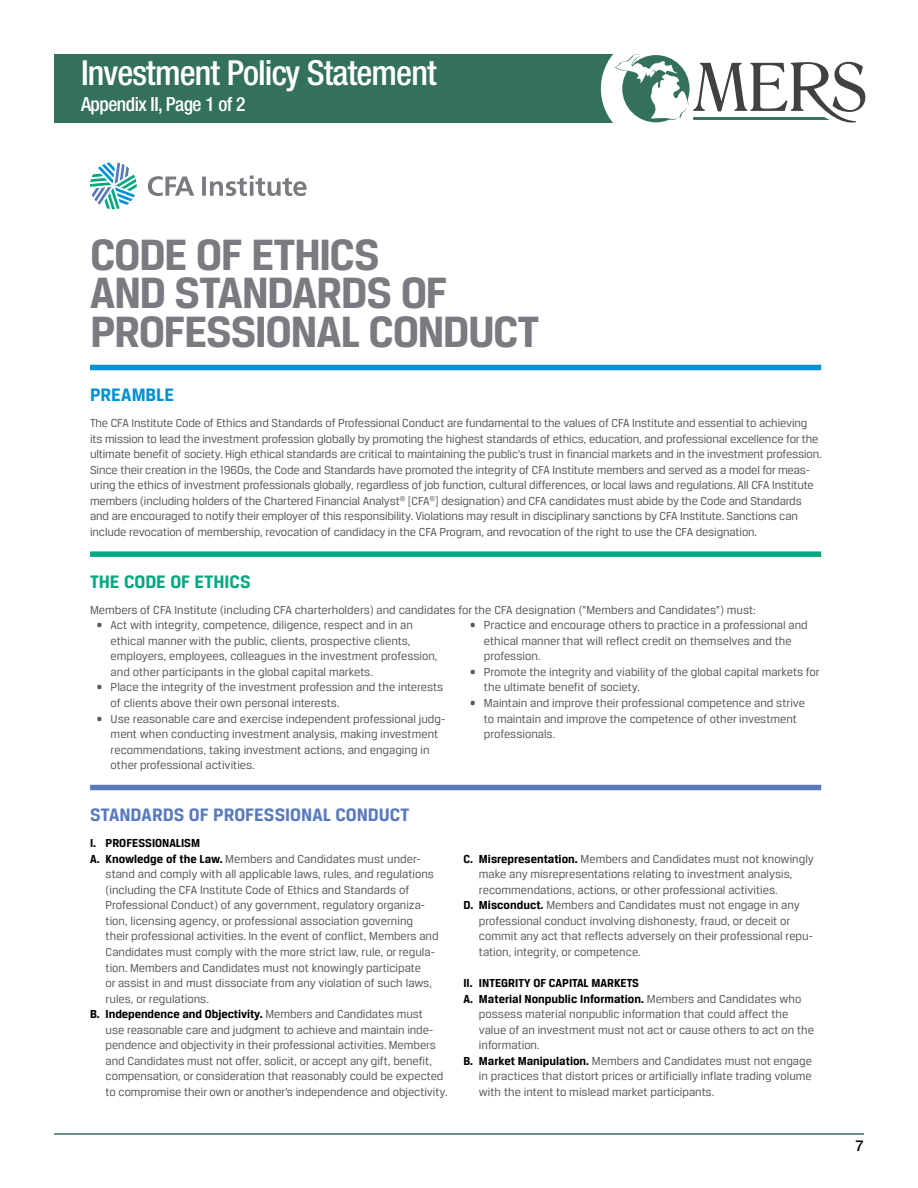
<style>
.page{position:relative;width:918px;height:1188px;background:#fff}
.page>*{position:absolute;margin:0;border:0;box-sizing:border-box;transform-origin:0 0}
.t1{font:700 46.65px/38.4px "CFA Breuer Text";letter-spacing:-.035em;color:#7b7a80}
.t2{font:500 condensed 34.5px "Helvetica Neue LT Std";letter-spacing:-.025em;color:#fff}
.t3{font:500 condensed 19.5px "Helvetica Neue LT Std";letter-spacing:-.025em;color:#fff}
.t4{font:700 19.2px "CFA Breuer Text";color:#587abc}
.t5{font:700 19.2px "CFA Breuer Text";letter-spacing:-.005em;color:#00a881}
.t6{font:700 19.2px "CFA Breuer Text";color:#0091d1}
.t7{font:500 15px "Helvetica Neue LT Std";color:#000}
.t8{font:12.3px/15.6px "CFA Breuer Text";color:#58595b}
.t9{font:700 12.3px "CFA Breuer Text";color:#000}
.s1{font-weight:700;color:#000}
.s2{font-weight:400;color:#58595b}
</style>
<div class="page">
<hr style="left:54px;top:1133px;width:810px;height:2px;background:#34715b">
<div style="left:54px;top:54px;width:582px;height:69px;background:#34715b"></div>
<div style="left:601px;top:34px;width:109px;height:109px;background:#fff;border-radius:50%"></div>
<svg style="left:614px;top:54px;width:251px;height:69px"></svg>
<svg style="left:90px;top:163px;width:47px;height:46px"></svg>
<svg style="left:148px;top:176px;width:46px;height:20px"></svg>
<hr style="left:202px;top:177px;width:4px;height:19px;background:#838287">
<svg style="left:210px;top:175px;width:97px;height:21px"></svg>
<div style="left:90px;top:365px;width:731px;height:5px;background:#0091d1"></div>
<div style="left:90px;top:551px;width:731px;height:6px;background:#00a881"></div>
<div style="left:90px;top:785px;width:731px;height:5px;background:#587abc"></div>
<h2 class="t2" style="left:81px;top:52px;width:357px">Investment Policy Statement</h2>
<h3 class="t3" style="left:81px;top:92px;width:166px">Appendix II, Page 1 of 2</h3>
<h1 class="t1" style="left:90px;top:235px;width:451px">CODE OF ETHICS<br>AND STANDARDS OF<br>PROFESSIONAL CONDUCT</h1>
<h3 class="t6" style="left:90px;top:384px;width:86px">PREAMBLE</h3>
<p class="t8" style="left:90px;top:415px;width:733px">The CFA Institute Code of Ethics and Standards of Professional Conduct are fundamental to the values of CFA Institute and essential to achieving its mission to lead the investment profession globally by promoting the highest standards of ethics, education, and professional excellence for the ultimate benefit of society. High ethical standards are critical to maintaining the public’s trust in financial markets and in the investment profession.<br>Since their creation in the 1960s, the Code and Standards have promoted the integrity of CFA Institute members and served as a model for meas&shy;uring the ethics of investment professionals globally, regardless of job function, cultural differences, or local laws and regulations. All CFA Institute members (including holders of the Chartered Financial Analyst<sup>®</sup> [CFA<sup>®</sup>] designation) and CFA candidates must abide by the Code and Standards and are encouraged to notify their employer of this responsibility. Violations may result in disciplinary sanctions by CFA Institute. Sanctions can include revocation of membership, revocation of candidacy in the CFA Program, and revocation of the right to use the CFA designation.</p>
<h3 class="t5" style="left:90px;top:571px;width:162px">THE CODE OF ETHICS</h3>
<p class="t8" style="left:90px;top:602px;width:667px">Members of CFA Institute (including CFA charterholders) and candidates for the CFA designation (“Members and Candidates”) must:</p>
<p class="t8" style="left:111px;top:617px;width:328px;text-indent:-14px">• Act with integrity, competence, diligence, respect and in an ethical manner with the public, clients, prospective clients, employers, employees, colleagues in the investment profession, and other participants in the global capital markets.</p>
<p class="t8" style="left:111px;top:679px;width:334px;text-indent:-14px">• Place the integrity of the investment profession and the interests of clients above their own personal interests.</p>
<p class="t8" style="left:111px;top:711px;width:336px;text-indent:-14px">• Use reasonable care and exercise independent professional judg&shy;ment when conducting investment analysis, making investment recommendations, taking investment actions, and engaging in other professional activities.</p>
<p class="t8" style="left:484px;top:617px;width:325px;text-indent:-14px">• Practice and encourage others to practice in a professional and ethical manner that will reflect credit on themselves and the profession.</p>
<p class="t8" style="left:484px;top:664px;width:337px;text-indent:-14px">• Promote the integrity and viability of the global capital markets for the ultimate benefit of society.</p>
<p class="t8" style="left:484px;top:695px;width:323px;text-indent:-14px">• Maintain and improve their professional competence and strive to maintain and improve the competence of other investment professionals.</p>
<h3 class="t4" style="left:90px;top:804px;width:321px">STANDARDS OF PROFESSIONAL CONDUCT</h3>
<p class="t9" style="left:90px;top:836px;width:112px">I. PROFESSIONALISM</p>
<p class="t8" style="left:90px;top:851px;width:332px"><span class="s1">A. Knowledge of the Law.</span> Members and Candidates must under-</p>
<p class="t8" style="left:106px;top:866px;width:330px">stand and comply with all applicable laws, rules, and regulations</p>
<p class="t8" style="left:106px;top:882px;width:305px">(including the CFA Institute Code of Ethics and Standards of</p>
<p class="t8" style="left:106px;top:897px;width:321px">Professional Conduct) of any government, regulatory organiza-</p>
<p class="t8" style="left:106px;top:913px;width:309px">tion, licensing agency, or professional association governing</p>
<p class="t8" style="left:106px;top:928px;width:335px">their professional activities. In the event of conflict, Members and</p>
<p class="t8" style="left:106px;top:944px;width:331px">Candidates must comply with the more strict law, rule, or regula-</p>
<p class="t8" style="left:106px;top:959px;width:317px">tion. Members and Candidates must not knowingly participate</p>
<p class="t8" style="left:106px;top:975px;width:328px">or assist in and must dissociate from any violation of such laws,</p>
<p class="t8" style="left:106px;top:991px;width:105px">rules, or regulations.</p>
<p class="t9" style="left:90px;top:1007px;width:334px">B. Independence and Objectivity. <span class="s2">Members and Candidates must</span></p>
<p class="t8" style="left:106px;top:1022px;width:329px">use reasonable care and judgment to achieve and maintain inde-</p>
<p class="t8" style="left:106px;top:1037px;width:332px">pendence and objectivity in their professional activities. Members</p>
<p class="t8" style="left:106px;top:1053px;width:328px">and Candidates must not offer, solicit, or accept any gift, benefit,</p>
<p class="t8" style="left:106px;top:1068px;width:339px">compensation, or consideration that reasonably could be expected</p>
<p class="t8" style="left:106px;top:1084px;width:344px">to compromise their own or another’s independence and objectivity.</p>
<p class="t8" style="left:463px;top:851px;width:352px"><span class="s1">C. Misrepresentation.</span> Members and Candidates must not knowingly</p>
<p class="t8" style="left:479px;top:866px;width:315px">make any misrepresentations relating to investment analysis,</p>
<p class="t8" style="left:479px;top:882px;width:300px">recommendations, actions, or other professional activities.</p>
<p class="t8" style="left:463px;top:897px;width:338px"><span class="s1">D. Misconduct.</span> Members and Candidates must not engage in any</p>
<p class="t8" style="left:479px;top:913px;width:313px">professional conduct involving dishonesty, fraud, or deceit or</p>
<p class="t8" style="left:479px;top:928px;width:336px">commit any act that reflects adversely on their professional repu-</p>
<p class="t8" style="left:479px;top:944px;width:163px">tation, integrity, or competence.</p>
<p class="t9" style="left:463px;top:976px;width:177px">II. INTEGRITY OF CAPITAL MARKETS</p>
<p class="t9" style="left:463px;top:992px;width:340px">A. Material Nonpublic Information. <span class="s2">Members and Candidates who</span></p>
<p class="t8" style="left:479px;top:1006px;width:311px">possess material nonpublic information that could affect the</p>
<p class="t8" style="left:479px;top:1022px;width:337px">value of an investment must not act or cause others to act on the</p>
<p class="t8" style="left:479px;top:1037px;width:62px">information.</p>
<p class="t8" style="left:463px;top:1053px;width:350px"><span class="s1">B. Market Manipulation.</span> Members and Candidates must not engage</p>
<p class="t8" style="left:479px;top:1068px;width:334px">in practices that distort prices or artificially inflate trading volume</p>
<p class="t8" style="left:479px;top:1084px;width:237px">with the intent to mislead market participants.</p>
<p class="t7" style="left:856px;top:1136px;width:10px">7</p>
</div>
